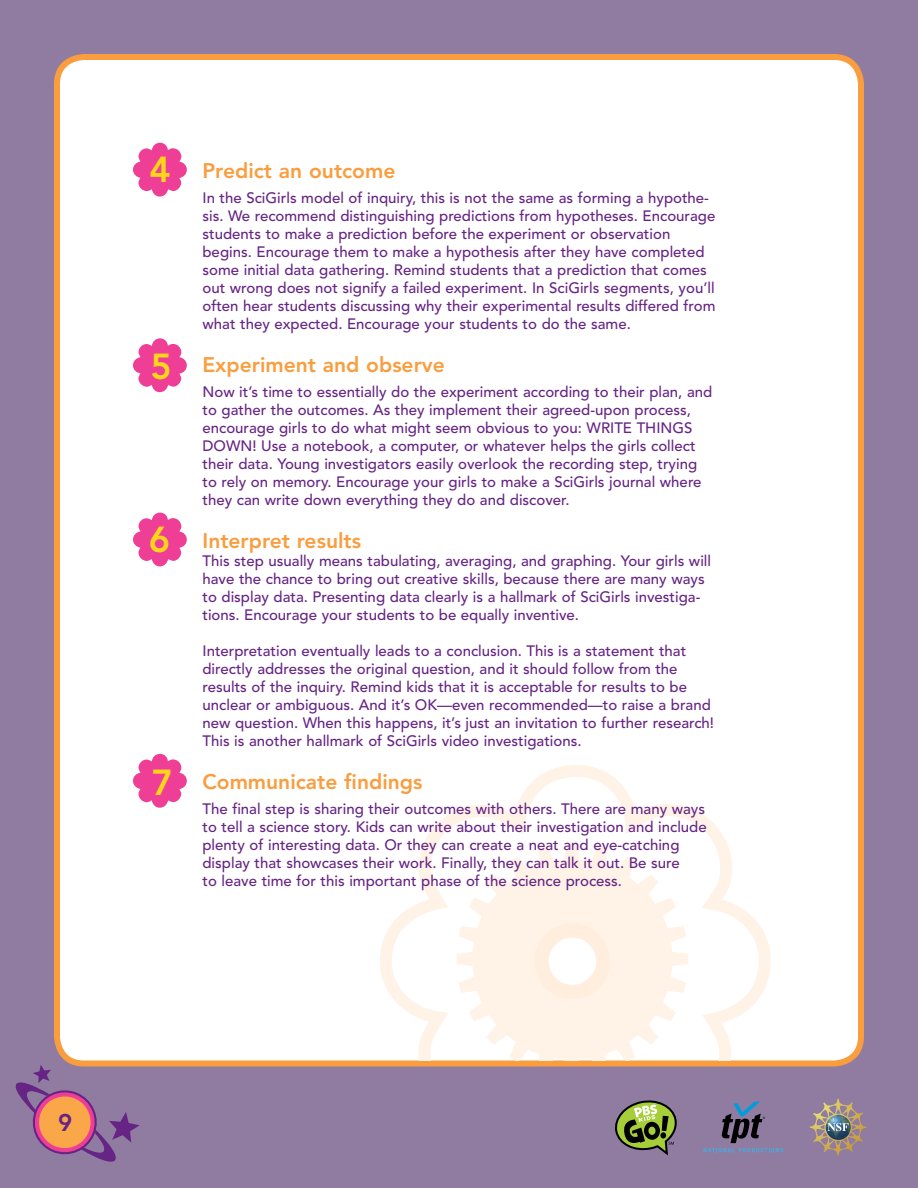
<style>
.page{position:relative;width:918px;height:1188px;background:#917ca1}
.page>*{position:absolute;margin:0;border:0;box-sizing:border-box;transform-origin:0 0}
.t1{font:800 35.85px "Avenir";color:#ffd51c}
.t2{font:800 24px "Avenir";color:#662484}
.t3{font:800 21px "Avenir";color:#f99d3e}
.t4{font:500 15px/18px "Avenir";color:#662484}
</style>
<div class="page">
<div style="left:57px;top:57px;width:804px;height:1007px;background:#fff;border-radius:27px"></div>
<div style="left:54px;top:54px;width:810px;height:1012px;border:6px solid #f99d3e;border-radius:27px"></div>
<svg style="left:380px;top:765px;width:391px;height:295px"></svg>
<svg style="left:457px;top:844px;width:231px;height:216px;fill:#fff2e7"></svg>
<svg style="left:535px;top:924px;width:75px;height:75px"></svg>
<svg style="left:133px;top:143px;width:54px;height:54px"></svg>
<svg style="left:133px;top:338px;width:54px;height:54px"></svg>
<svg style="left:133px;top:513px;width:54px;height:53px"></svg>
<svg style="left:133px;top:754px;width:54px;height:54px"></svg>
<svg style="left:16px;top:1065px;width:124px;height:97px"></svg>
<svg style="left:615px;top:1100px;width:62px;height:56px"></svg>
<svg style="left:810px;top:1099px;width:56px;height:57px"></svg>
<svg style="left:703px;top:1101px;width:80px;height:51px"></svg>
<h1 class="t1" style="left:149px;top:148px;width:23px">4</h1>
<h1 class="t1" style="left:150px;top:345px;width:23px">5</h1>
<h1 class="t1" style="left:149px;top:518px;width:23px">6</h1>
<h1 class="t1" style="left:152px;top:762px;width:23px">7</h1>
<h3 class="t3" style="left:202px;top:158px;width:194px">Predict an outcome</h3>
<p class="t4" style="left:202px;top:189px;width:514px">In the SciGirls model of inquiry, this is not the same as forming a hypothe&shy;sis. We recommend distinguishing predictions from hypotheses. Encourage students to make a prediction before the experiment or observation begins. Encourage them to make a hypothesis after they have completed some initial data gathering. Remind students that a prediction that comes out wrong does not signify a failed experiment. In SciGirls segments, you’ll often hear students discussing why their experimental results differed from what they expected. Encourage your students to do the same.</p>
<h3 class="t3" style="left:202px;top:352px;width:244px">Experiment and observe</h3>
<p class="t4" style="left:202px;top:383px;width:511px">Now it’s time to essentially do the experiment according to their plan, and to gather the outcomes. As they implement their agreed-upon process, encourage girls to do what might seem obvious to you: WRITE THINGS DOWN! Use a notebook, a computer, or whatever helps the girls collect their data. Young investigators easily overlook the recording step, trying to rely on memory. Encourage your girls to make a SciGirls journal where they can write down everything they do and discover.</p>
<h3 class="t3" style="left:202px;top:528px;width:160px">Interpret results</h3>
<p class="t4" style="left:202px;top:552px;width:510px">This step usually means tabulating, averaging, and graphing. Your girls will have the chance to bring out creative skills, because there are many ways to display data. Presenting data clearly is a hallmark of SciGirls investiga&shy;tions. Encourage your students to be equally inventive.</p>
<p class="t4" style="left:202px;top:642px;width:513px">Interpretation eventually leads to a conclusion. This is a statement that directly addresses the original question, and it should follow from the results of the inquiry. Remind kids that it is acceptable for results to be unclear or ambiguous. And it’s OK—even recommended—to raise a brand new question. When this happens, it’s just an invitation to further research!<br>This is another hallmark of SciGirls video investigations.</p>
<h3 class="t3" style="left:202px;top:769px;width:221px">Communicate findings</h3>
<p class="t4" style="left:202px;top:800px;width:506px">The final step is sharing their outcomes with others. There are many ways to tell a science story. Kids can write about their investigation and include plenty of interesting data. Or they can create a neat and eye-catching display that showcases their work. Finally, they can talk it out. Be sure<br>to leave time for this important phase of the science process.</p>
<h2 class="t2" style="left:58px;top:1108px;width:19px">9#</h2>
</div>
